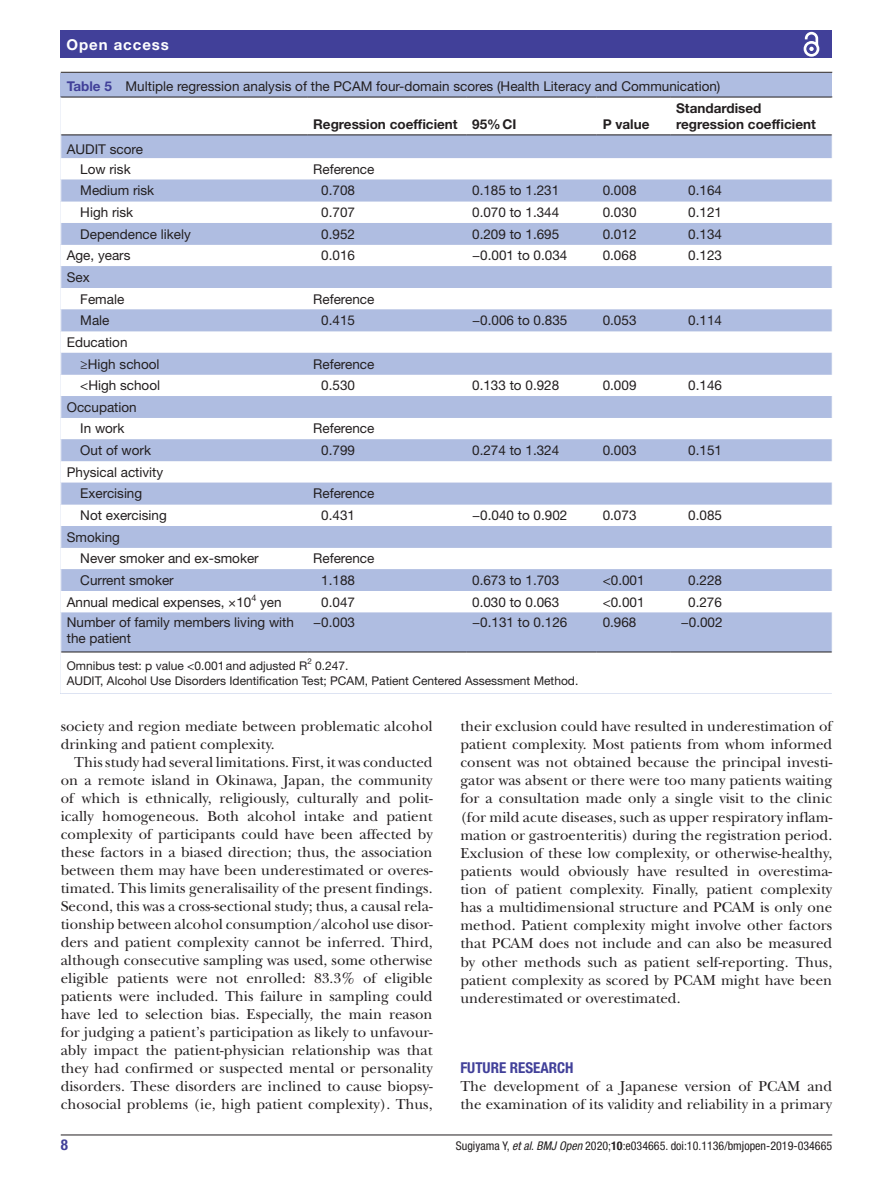
<style>
.page{position:relative;width:893px;height:1191px;background:#fff}
.page>*{position:absolute;margin:0;border:0;box-sizing:border-box;transform-origin:0 0}
.t1{font:15px/18px "New Baskerville";color:#231f20}
.t2{font:700 condensed 15px "Helvetica Neue LT Std";color:#414099}
.t3{font:700 15px "Helvetica Neue LT Std";letter-spacing:.065em;color:#fff}
.t4{font:13.5px/21.6px "Helvetica Neue LT Std";color:#231f20}
.t5{font:700 13.5px/16.2px "Helvetica Neue LT Std";color:#231f20}
.t6{font:12px/15px "Helvetica Neue LT Std";color:#231f20}
.t7{font:condensed 12px "Helvetica Neue LT Std";color:#231f20}
.t8{font:7.95px "Helvetica Neue LT Std";color:#231f20}
.s1{font-weight:700;color:#414099}
.s2{font-style:italic}
.s3{font-weight:700}
</style>
<div class="page">
<hr style="left:61px;top:1134px;width:771px;height:1px;background:#231f20">
<div style="left:61px;top:31px;width:771px;height:27px;background:#414099"></div>
<svg style="left:803px;top:31px;width:17px;height:26px"></svg>
<div style="left:61px;top:73px;width:771px;height:620px;background:#afbde1"></div>
<hr style="left:61px;top:72px;width:771px;height:1px;background:#231f20">
<div style="left:61px;top:98px;width:771px;height:595px;background:#fff"></div>
<svg style="left:61px;top:135px;width:771px;height:516px"></svg>
<hr style="left:61px;top:97px;width:246px;height:1px;background:#231f20">
<hr style="left:61px;top:134px;width:246px;height:1px;background:#231f20">
<hr style="left:307px;top:97px;width:159px;height:1px;background:#231f20">
<hr style="left:307px;top:134px;width:159px;height:1px;background:#231f20">
<hr style="left:466px;top:97px;width:131px;height:1px;background:#231f20">
<hr style="left:466px;top:134px;width:131px;height:1px;background:#231f20">
<hr style="left:597px;top:97px;width:73px;height:1px;background:#231f20">
<hr style="left:597px;top:134px;width:73px;height:1px;background:#231f20">
<hr style="left:670px;top:97px;width:162px;height:1px;background:#231f20">
<hr style="left:670px;top:134px;width:162px;height:1px;background:#231f20">
<hr style="left:307px;top:651px;width:159px;height:1px;background:#231f20">
<hr style="left:466px;top:651px;width:131px;height:1px;background:#231f20">
<hr style="left:597px;top:651px;width:73px;height:1px;background:#231f20">
<hr style="left:670px;top:651px;width:162px;height:1px;background:#231f20">
<hr style="left:61px;top:651px;width:246px;height:1px;background:#231f20">
<svg style="left:60px;top:135px;width:1px;height:477px"></svg>
<hr style="left:67px;top:669px;width:765px;height:1px;background:#fff">
<hr style="left:67px;top:684px;width:765px;height:1px;background:#fff">
<p class="t3" style="left:66px;top:35px;width:104px">Open access</p>
<p class="t4" style="left:67px;top:75px;width:655px"><span class="s1">Table 5</span> Multiple regression analysis of the PCAM four-domain scores (Health Literacy and Communication)</p>
<p class="t5" style="left:313px;top:116px;width:205px">Regression coefficient 95%CI</p>
<p class="t5" style="left:603px;top:116px;width:48px">P value</p>
<p class="t5" style="left:676px;top:99px;width:141px">Standardised regression coefficient</p>
<p class="t4" style="left:67px;top:138px;width:78px;line-height:20.1px;text-align:center">AUDIT score<br>Low risk</p>
<p class="t4" style="left:313px;top:158px;width:63px">Reference</p>
<p class="t4" style="left:80px;top:179px;width:76px">Medium risk</p>
<p class="t4" style="left:321px;top:179px;width:35px">0.708</p>
<p class="t4" style="left:472px;top:179px;width:89px">0.185 to 1.231</p>
<p class="t4" style="left:603px;top:179px;width:35px">0.008</p>
<p class="t4" style="left:688px;top:179px;width:35px">0.164</p>
<p class="t4" style="left:80px;top:201px;width:55px">High risk</p>
<p class="t4" style="left:321px;top:201px;width:35px">0.707</p>
<p class="t4" style="left:472px;top:201px;width:89px">0.070 to 1.344</p>
<p class="t4" style="left:603px;top:201px;width:35px">0.030</p>
<p class="t4" style="left:688px;top:201px;width:35px">0.121</p>
<p class="t4" style="left:80px;top:223px;width:112px">Dependence likely</p>
<p class="t4" style="left:321px;top:223px;width:35px">0.952</p>
<p class="t4" style="left:472px;top:223px;width:89px">0.209 to 1.695</p>
<p class="t4" style="left:603px;top:223px;width:35px">0.012</p>
<p class="t4" style="left:688px;top:223px;width:35px">0.134</p>
<p class="t4" style="left:67px;top:244px;width:65px">Age, years</p>
<p class="t4" style="left:321px;top:244px;width:35px">0.016</p>
<p class="t4" style="left:472px;top:244px;width:97px">−0.001 to 0.034</p>
<p class="t4" style="left:603px;top:244px;width:35px">0.068</p>
<p class="t4" style="left:688px;top:244px;width:35px">0.123</p>
<p class="t4" style="left:80px;top:266px;width:46px;text-indent:-14px">Sex<br>Female</p>
<p class="t4" style="left:313px;top:288px;width:63px">Reference</p>
<p class="t4" style="left:80px;top:309px;width:31px">Male</p>
<p class="t4" style="left:321px;top:309px;width:35px">0.415</p>
<p class="t4" style="left:472px;top:309px;width:97px">−0.006 to 0.835</p>
<p class="t4" style="left:603px;top:309px;width:35px">0.053</p>
<p class="t4" style="left:688px;top:309px;width:35px">0.114</p>
<p class="t4" style="left:80px;top:331px;width:81px;text-indent:-14px">Education ≥High school</p>
<p class="t4" style="left:313px;top:353px;width:63px">Reference</p>
<p class="t4" style="left:80px;top:374px;width:81px">&lt;High school</p>
<p class="t4" style="left:321px;top:374px;width:35px">0.530</p>
<p class="t4" style="left:472px;top:374px;width:89px">0.133 to 0.928</p>
<p class="t4" style="left:603px;top:374px;width:35px">0.009</p>
<p class="t4" style="left:688px;top:374px;width:35px">0.146</p>
<p class="t4" style="left:67px;top:396px;width:72px;text-align:center">Occupation<br>In work</p>
<p class="t4" style="left:313px;top:418px;width:63px">Reference</p>
<p class="t4" style="left:80px;top:439px;width:72px">Out of work</p>
<p class="t4" style="left:321px;top:439px;width:35px">0.799</p>
<p class="t4" style="left:472px;top:439px;width:89px">0.274 to 1.324</p>
<p class="t4" style="left:603px;top:439px;width:35px">0.003</p>
<p class="t4" style="left:688px;top:439px;width:35px">0.151</p>
<p class="t4" style="left:67px;top:461px;width:98px;text-align:center">Physical activity<br>Exercising</p>
<p class="t4" style="left:313px;top:482px;width:63px">Reference</p>
<p class="t4" style="left:80px;top:504px;width:88px">Not exercising</p>
<p class="t4" style="left:321px;top:504px;width:35px">0.431</p>
<p class="t4" style="left:472px;top:504px;width:97px">−0.040 to 0.902</p>
<p class="t4" style="left:603px;top:504px;width:35px">0.073</p>
<p class="t4" style="left:688px;top:504px;width:35px">0.085</p>
<p class="t4" style="left:80px;top:526px;width:180px;text-indent:-14px">Smoking<br>Never smoker and ex-smoker</p>
<p class="t4" style="left:313px;top:547px;width:63px">Reference</p>
<p class="t4" style="left:80px;top:569px;width:95px">Current smoker</p>
<p class="t4" style="left:321px;top:569px;width:35px">1.188</p>
<p class="t4" style="left:472px;top:569px;width:89px">0.673 to 1.703</p>
<p class="t4" style="left:603px;top:569px;width:43px">&lt;0.001</p>
<p class="t4" style="left:688px;top:569px;width:35px">0.228</p>
<p class="t4" style="left:67px;top:591px;width:216px">Annual medical expenses, ×10<sup>4</sup> yen</p>
<p class="t4" style="left:321px;top:591px;width:35px">0.047</p>
<p class="t4" style="left:472px;top:591px;width:89px">0.030 to 0.063</p>
<p class="t4" style="left:603px;top:591px;width:43px">&lt;0.001</p>
<p class="t4" style="left:688px;top:591px;width:35px">0.276</p>
<p class="t4" style="left:67px;top:613px;width:229px;line-height:16.2px">Number of family members living with the patient</p>
<p class="t4" style="left:313px;top:611px;width:43px">−0.003</p>
<p class="t4" style="left:472px;top:611px;width:97px">−0.131 to 0.126</p>
<p class="t4" style="left:603px;top:611px;width:35px">0.968</p>
<p class="t4" style="left:681px;top:611px;width:43px">−0.002</p>
<p class="t6" style="left:67px;top:657px;width:242px">Omnibus test: p value &lt;0.001and adjusted R</p>
<p class="t8" style="left:307px;top:656px;width:6px">2</p>
<p class="t6" style="left:67px;top:657px;width:513px;text-indent:248px">0.247.<br>AUDIT, Alcohol Use Disorders Identification Test; PCAM, Patient Centered Assessment Method.</p>
<p class="t1" style="left:61px;top:717px;width:373px">society and region mediate between problematic alcohol drinking and patient complexity.</p>
<p class="t1" style="left:61px;top:753px;width:373px;text-align:justify;text-indent:14px">This study had several limitations. First, it was conducted on a remote island in Okinawa, Japan, the community of which is ethnically, religiously, culturally and polit&shy;ically homogeneous. Both alcohol intake and patient complexity of participants could have been affected by these factors in a biased direction; thus, the association between them may have been underestimated or overes&shy;timated. This limits generalisaility of the present findings.<br>Second, this was a cross-sectional study; thus, a causal rela&shy;tionship between alcohol consumption/alcohol use disor&shy;ders and patient complexity cannot be inferred. Third, although consecutive sampling was used, some otherwise eligible patients were not enrolled: 83.3% of eligible patients were included. This failure in sampling could have led to selection bias. Especially, the main reason for judging a patient’s participation as likely to unfavour&shy;ably impact the patient-physician relationship was that they had confirmed or suspected mental or personality disorders. These disorders are inclined to cause biopsy&shy;chosocial problems (ie, high patient complexity). Thus,</p>
<p class="t1" style="left:460px;top:717px;width:373px;text-align:justify">their exclusion could have resulted in underestimation of patient complexity. Most patients from whom informed consent was not obtained because the principal investi&shy;gator was absent or there were too many patients waiting for a consultation made only a single visit to the clinic (for mild acute diseases, such as upper respiratory inflam&shy;mation or gastroenteritis) during the registration period.<br>Exclusion of these low complexity, or otherwise-healthy, patients would obviously have resulted in overestima&shy;tion of patient complexity. Finally, patient complexity has a multidimensional structure and PCAM is only one method. Patient complexity might involve other factors that PCAM does not include and can also be measured by other methods such as patient self-reporting. Thus, patient complexity as scored by PCAM might have been underestimated or overestimated.</p>
<p class="t2" style="left:460px;top:1058px;width:115px">FUTURE RESEARCH</p>
<p class="t1" style="left:460px;top:1077px;width:373px">The development of a Japanese version of PCAM and the examination of its validity and reliability in a primary</p>
<p class="t2" style="left:61px;top:1135px;width:9px">8</p>
<p class="t7" style="left:456px;top:1138px;width:378px">Sugiyama Y, <span class="s2">et al</span>. <span class="s2">BMJ Open</span> 2020;<span class="s3">10</span>:e034665. doi:10.1136/bmjopen-2019-034665</p>
</div>
